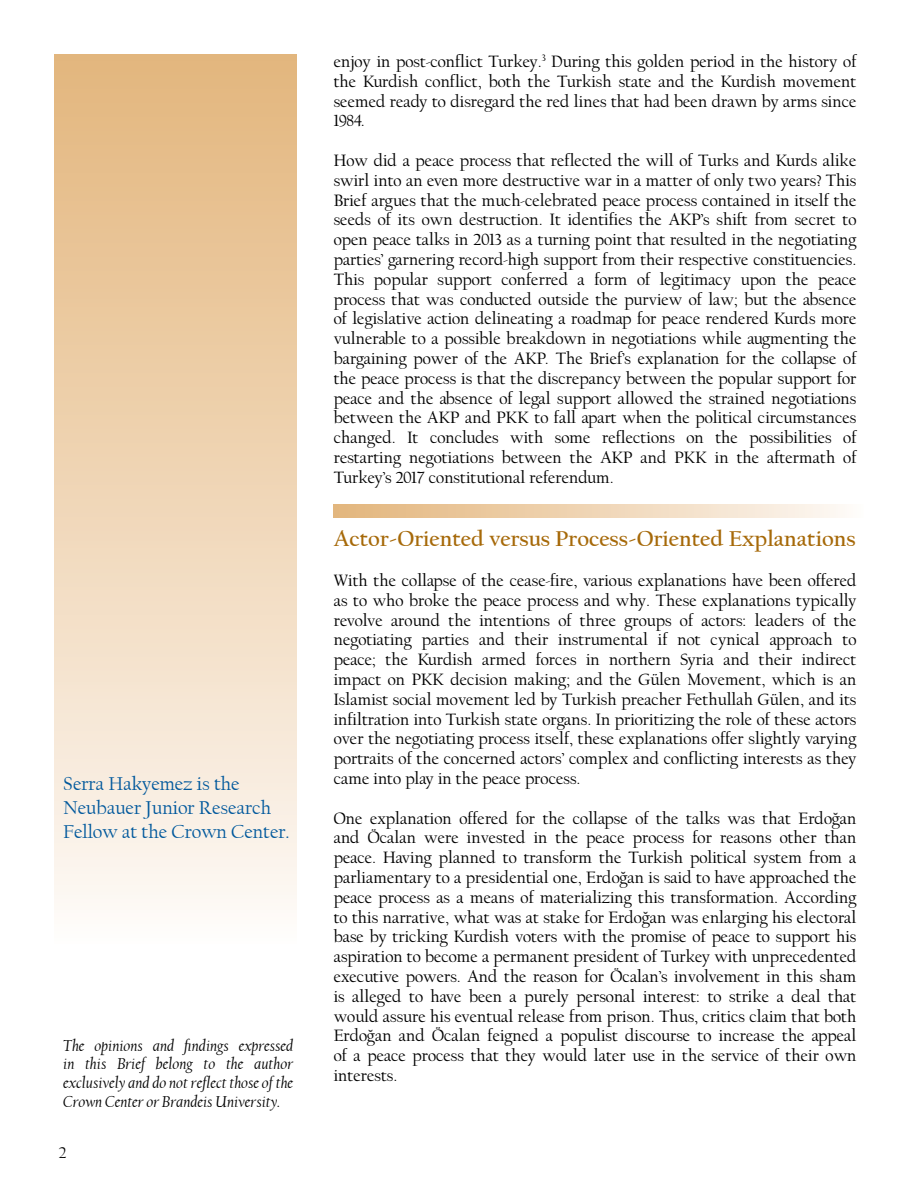
<style>
.page{position:relative;width:918px;height:1188px;background:#fff}
.page>*{position:absolute;margin:0;border:0;box-sizing:border-box;transform-origin:0 0}
.t1{font:700 22.5px "Californian FB";color:#a66909}
.t2{font:19.5px/24px "Californian FB";color:#00589c}
.t3{font:18px/19.8px "LTC Californian MEB Text text";color:#000;text-align:justify}
.t4{font:italic 16.5px/18.6px "Californian FB";color:#000;text-align:justify}
.t5{font:16.5px "Californian FB";color:#000}
</style>
<div class="page">
<svg style="left:334px;top:505px;width:509px;height:13px;background:#efd5b5"></svg>
<div style="left:54px;top:54px;width:243px;height:889px;background:linear-gradient(to bottom,#e3b57b,#fdfaf6)"></div>
<p class="t2" style="left:63px;top:772px;width:228px">Serra Hakyemez is the<br>Neubauer Junior Research<br>Fellow at the Crown Center.</p>
<p class="t4" style="left:63px;top:1036px;width:232px">The opinions and findings expressed in this Brief belong to the author exclusively and do not reflect those of the Crown Center or Brandeis University.</p>
<p class="t5" style="left:58px;top:1143px;width:10px">2</p>
<p class="t3" style="left:334px;top:52px;width:524px">enjoy in post-conflict Turkey.<sup>3-</sup>During this golden period in the history of the Kurdish conflict, both the Turkish state and the Kurdish movement seemed ready to disregard the red lines that had been drawn by arms since 1984.-</p>
<p class="t3" style="left:334px;top:151px;width:524px">How did a peace process that reflected the will of Turks and Kurds alike swirl into an even more destructive war in a matter of only two years? This Brief argues that the much-celebrated peace process contained in itself the seeds of its own destruction. It identifies the AKP’s shift from secret to open peace talks in 2013 as a turning point that resulted in the negotiating parties’ garnering record-high support from their respective constituencies.<br>This popular support conferred a form of legitimacy upon the peace process that was conducted outside the purview of law; but the absence of legislative action delineating a roadmap for peace rendered Kurds more vulnerable to a possible breakdown in negotiations while augmenting the bargaining power of the AKP. The Brief’s explanation for the collapse of the peace process is that the discrepancy between the popular support for peace and the absence of legal support allowed the strained negotiations between the AKP and PKK to fall apart when the political circumstances changed. It concludes with some reflections on the possibilities of restarting negotiations between the AKP and PKK in the aftermath of Turkey’s 2017 constitutional referendum.-</p>
<h3 class="t1" style="left:334px;top:526px;width:523px">Actor-Oriented versus Process-Oriented Explanations</h3>
<p class="t3" style="left:334px;top:571px;width:524px">With the collapse of the cease-fire, various explanations have been offered as to who broke the peace process and why. These explanations typically revolve around the intentions of three groups of actors: leaders of the negotiating parties and their instrumental if not cynical approach to peace; the Kurdish armed forces in northern Syria and their indirect impact on PKK decision making; and the Gülen Movement, which is an Islamist social movement led by Turkish preacher Fethullah Gülen, and its infiltration into Turkish state organs. In prioritizing the role of these actors over the negotiating process itself, these explanations offer slightly varying portraits of the concerned actors’ complex and conflicting interests as they came into play in the peace process.</p>
<p class="t3" style="left:334px;top:809px;width:524px">One explanation offered for the collapse of the talks was that Erdoğan and Öcalan were invested in the peace process for reasons other than peace. Having planned to transform the Turkish political system from a parliamentary to a presidential one, Erdoğan is said to have approached the peace process as a means of materializing this transformation. According to this narrative, what was at stake for Erdoğan was enlarging his electoral base by tricking Kurdish voters with the promise of peace to support his aspiration to become a permanent president of Turkey with unprecedented executive powers. And the reason for Öcalan’s involvement in this sham is alleged to have been a purely personal interest: to strike a deal that would assure his eventual release from prison. Thus, critics claim that both Erdoğan and Öcalan feigned a populist discourse to increase the appeal of a peace process that they would later use in the service of their own interests.</p>
</div>
